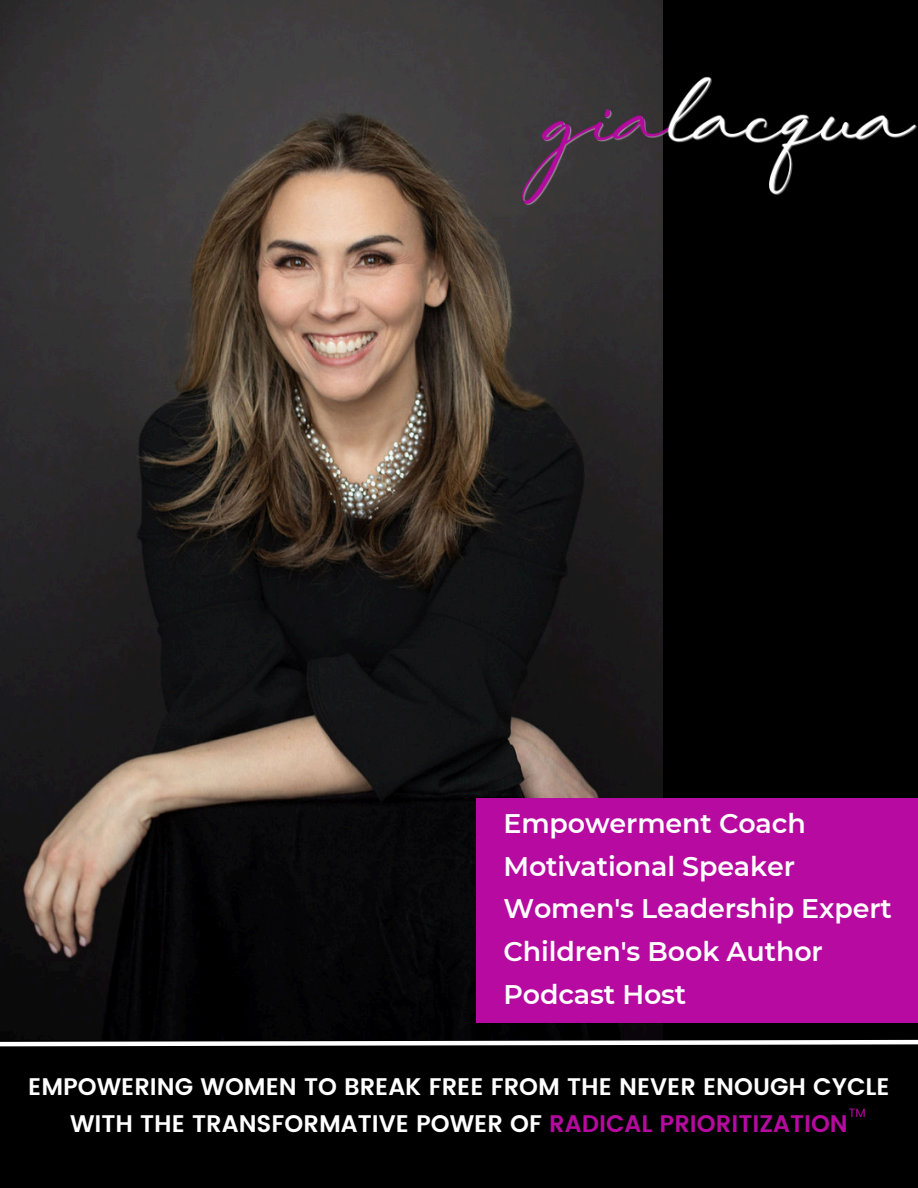
<style>
.page{position:relative;width:918px;height:1188px;background:#000}
.page>*{position:absolute;margin:0;border:0;box-sizing:border-box;transform-origin:0 0}
.t1{font:600 26.85px/42.8px "Montserrat";letter-spacing:-.005em;color:#fff}
.t2{font:600 24px/37.2px "Poppins";color:#fff;text-align:center}
.t3{font:12px "Poppins";color:#b60aa0}
.s1{color:#b60aa0}
</style>
<div class="page">
<img style="left:0;top:0;width:663px;height:1031px">
<img style="left:491px;top:0;width:426px;height:391px">
<svg style="left:0;top:1039px;width:918px;height:8px"></svg>
<div style="left:476px;top:798px;width:442px;height:225px;background:#b60aa0"></div>
<p class="t1" style="left:503px;top:802px;width:390px">Empowerment Coach<br>Motivational Speaker<br>Women's Leadership Expert<br>Children's Book Author<br>Podcast Host</p>
<p class="t2" style="left:28px;top:1068px;width:863px">EMPOWERING WOMEN TO BREAK FREE FROM THE NEVER ENOUGH CYCLE<br>WITH THE TRANSFORMATIVE POWER OF <span class="s1">RADICAL PRIORITIZATION</span></p>
<h1 class="t3" style="left:849px;top:1105px;width:18px">TM</h1>
</div>
